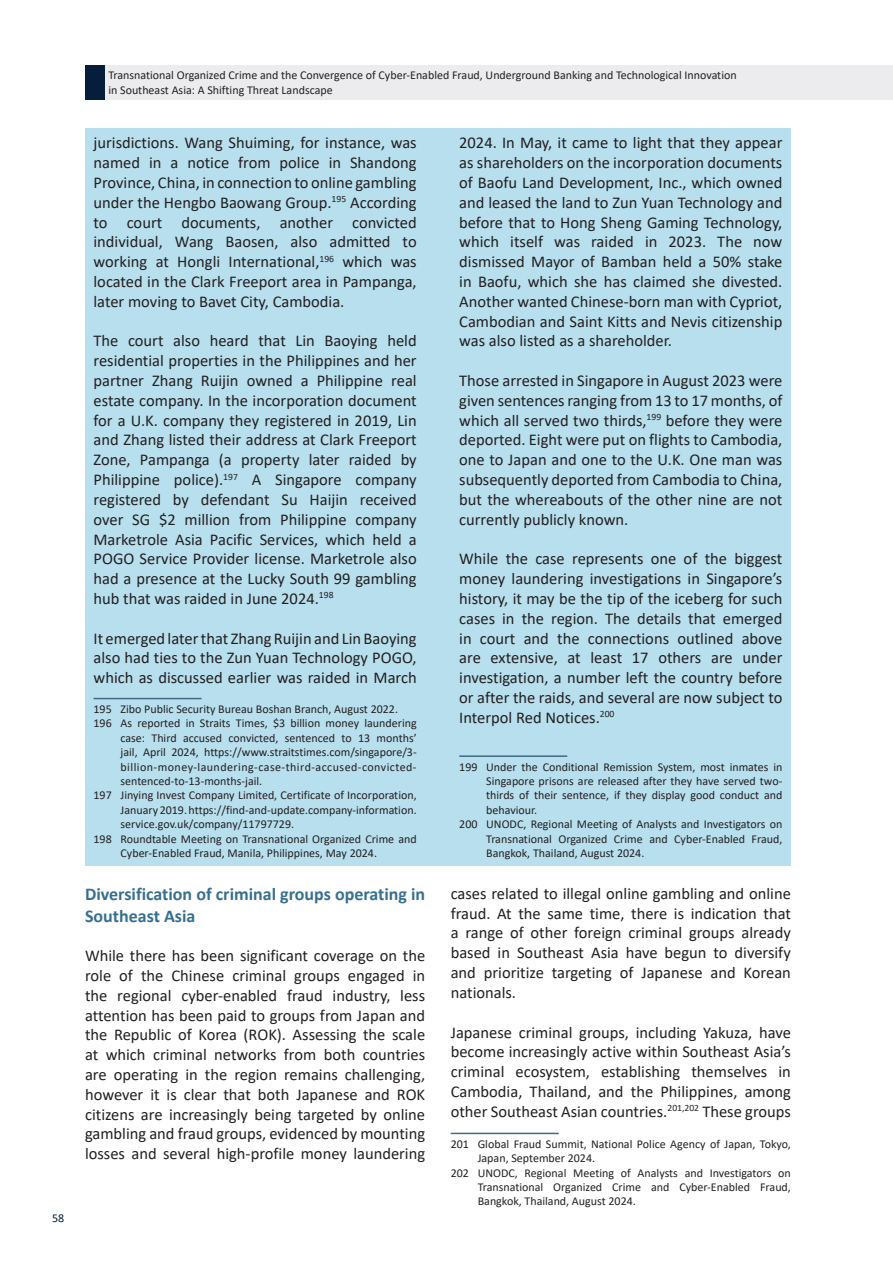
<style>
.page{position:relative;width:893px;height:1263px;background:#fff}
.page>*{position:absolute;margin:0;border:0;box-sizing:border-box;transform-origin:0 0}
.Heading_2{font:700 18px/21.6px "Calibri";color:#376f8f}
.t1{font:16.5px/19.8px "Calibri";color:#231f20;text-align:justify}
.casino{font:12px/14.4px "Calibri";color:#231f20;text-align:justify}
.t2{font:12px "Calibri";color:#061e3c}
</style>
<div class="page">
<div style="left:104px;top:65px;width:789px;height:34px;background:#ececee"></div>
<div style="left:85px;top:65px;width:19px;height:34px;background:#061e3c"></div>
<div style="left:85px;top:128px;width:706px;height:737px;background:#b8dfed"></div>
<hr style="left:94px;top:698px;width:108px;height:1px;background:#406983">
<hr style="left:459px;top:755px;width:108px;height:2px;background:#406983">
<hr style="left:451px;top:1133px;width:108px;height:1px;background:#406983">
<p class="t2" style="left:52px;top:1210px;width:14px">58</p>
<p class="casino" style="left:108px;top:68px;width:630px">Transnational Organized Crime and the Convergence of Cyber-Enabled Fraud, Underground Banking and Technological Innovation in Southeast Asia: A Shifting Threat Landscape</p>
<p class="t1" style="left:94px;top:133px;width:325px">jurisdictions. Wang Shuiming, for instance, was named in a notice from police in Shandong Province, China, in connection to online gambling under the Hengbo Baowang Group.<sup>195</sup> According to court documents, another convicted individual, Wang Baosen, also admitted to working at Hongli International,<sup>196</sup> which was located in the Clark Freeport area in Pampanga, later moving to Bavet City, Cambodia.</p>
<p class="t1" style="left:94px;top:331px;width:325px">The court also heard that Lin Baoying held residential properties in the Philippines and her partner Zhang Ruijin owned a Philippine real estate company. In the incorporation document for a U.K. company they registered in 2019, Lin and Zhang listed their address at Clark Freeport Zone, Pampanga (a property later raided by Philippine police).<sup>197</sup> A Singapore company registered by defendant Su Haijin received over SG $2 million from Philippine company Marketrole Asia Pacific Services, which held a POGO Service Provider license. Marketrole also had a presence at the Lucky South 99 gambling hub that was raided in June 2024.<sup>198</sup></p>
<p class="t1" style="left:94px;top:628px;width:325px">It emerged later that Zhang Ruijin and Lin Baoying also had ties to the Zun Yuan Technology POGO, which as discussed earlier was raided in March</p>
<p class="casino" style="left:94px;top:701px;width:306px">195 Zibo Public Security Bureau Boshan Branch, August 2022.</p>
<p class="casino" style="left:121px;top:716px;width:298px;text-indent:-27px">196 As reported in Straits Times, $3 billion money laundering case: Third accused convicted, sentenced to 13 months’ jail, April 2024, https://www.straitstimes.com/singapore/3- billion-money-laundering-case-third-accused-convicted&shy;sentenced-to-13-months-jail.</p>
<p class="casino" style="left:121px;top:788px;width:298px;text-indent:-27px">197 Jinying Invest Company Limited, Certificate of Incorporation, January 2019. https://find-and-update.company-information. service.gov.uk/company/11797729.</p>
<p class="casino" style="left:121px;top:831px;width:298px;text-indent:-27px">198 Roundtable Meeting on Transnational Organized Crime and<br>Cyber-Enabled Fraud, Manila, Philippines, May 2024.</p>
<p class="Heading_2" style="left:85px;top:883px;width:342px">Diversification of criminal groups operating in<br>Southeast Asia</p>
<p class="t1" style="left:85px;top:945px;width:342px">While there has been significant coverage on the role of the Chinese criminal groups engaged in the regional cyber-enabled fraud industry, less attention has been paid to groups from Japan and the Republic of Korea (ROK). Assessing the scale at which criminal networks from both countries are operating in the region remains challenging, however it is clear that both Japanese and ROK citizens are increasingly being targeted by online gambling and fraud groups, evidenced by mounting losses and several high-profile money laundering</p>
<p class="t1" style="left:459px;top:133px;width:325px">2024. In May, it came to light that they appear as shareholders on the incorporation documents of Baofu Land Development, Inc., which owned and leased the land to Zun Yuan Technology and before that to Hong Sheng Gaming Technology, which itself was raided in 2023. The now dismissed Mayor of Bamban held a 50% stake in Baofu, which she has claimed she divested.<br>Another wanted Chinese-born man with Cypriot, Cambodian and Saint Kitts and Nevis citizenship was also listed as a shareholder.</p>
<p class="t1" style="left:459px;top:370px;width:325px">Those arrested in Singapore in August 2023 were given sentences ranging from 13 to 17 months, of which all served two thirds,<sup>199</sup> before they were deported. Eight were put on flights to Cambodia, one to Japan and one to the U.K. One man was subsequently deported from Cambodia to China, but the whereabouts of the other nine are not currently publicly known.</p>
<p class="t1" style="left:459px;top:548px;width:325px">While the case represents one of the biggest money laundering investigations in Singapore’s history, it may be the tip of the iceberg for such cases in the region. The details that emerged in court and the connections outlined above are extensive, at least 17 others are under investigation, a number left the country before or after the raids, and several are now subject to Interpol Red Notices.<sup>200</sup></p>
<p class="casino" style="left:486px;top:759px;width:298px;text-indent:-27px">199 Under the Conditional Remission System, most inmates in Singapore prisons are released after they have served two&shy;thirds of their sentence, if they display good conduct and behaviour.</p>
<p class="casino" style="left:486px;top:817px;width:298px;text-indent:-27px">200 UNODC, Regional Meeting of Analysts and Investigators on Transnational Organized Crime and Cyber-Enabled Fraud, Bangkok, Thailand, August 2024.</p>
<p class="t1" style="left:451px;top:883px;width:342px">cases related to illegal online gambling and online fraud. At the same time, there is indication that a range of other foreign criminal groups already based in Southeast Asia have begun to diversify and prioritize targeting of Japanese and Korean nationals.</p>
<p class="t1" style="left:451px;top:1022px;width:342px">Japanese criminal groups, including Yakuza, have become increasingly active within Southeast Asia’s criminal ecosystem, establishing themselves in Cambodia, Thailand, and the Philippines, among other Southeast Asian countries.<sup>201,202</sup> These groups</p>
<p class="casino" style="left:478px;top:1136px;width:315px;text-indent:-27px">201 Global Fraud Summit, National Police Agency of Japan, Tokyo,<br>Japan, September 2024.</p>
<p class="casino" style="left:478px;top:1165px;width:315px;text-indent:-27px">202 UNODC, Regional Meeting of Analysts and Investigators on Transnational Organized Crime and Cyber-Enabled Fraud, Bangkok, Thailand, August 2024.</p>
</div>
